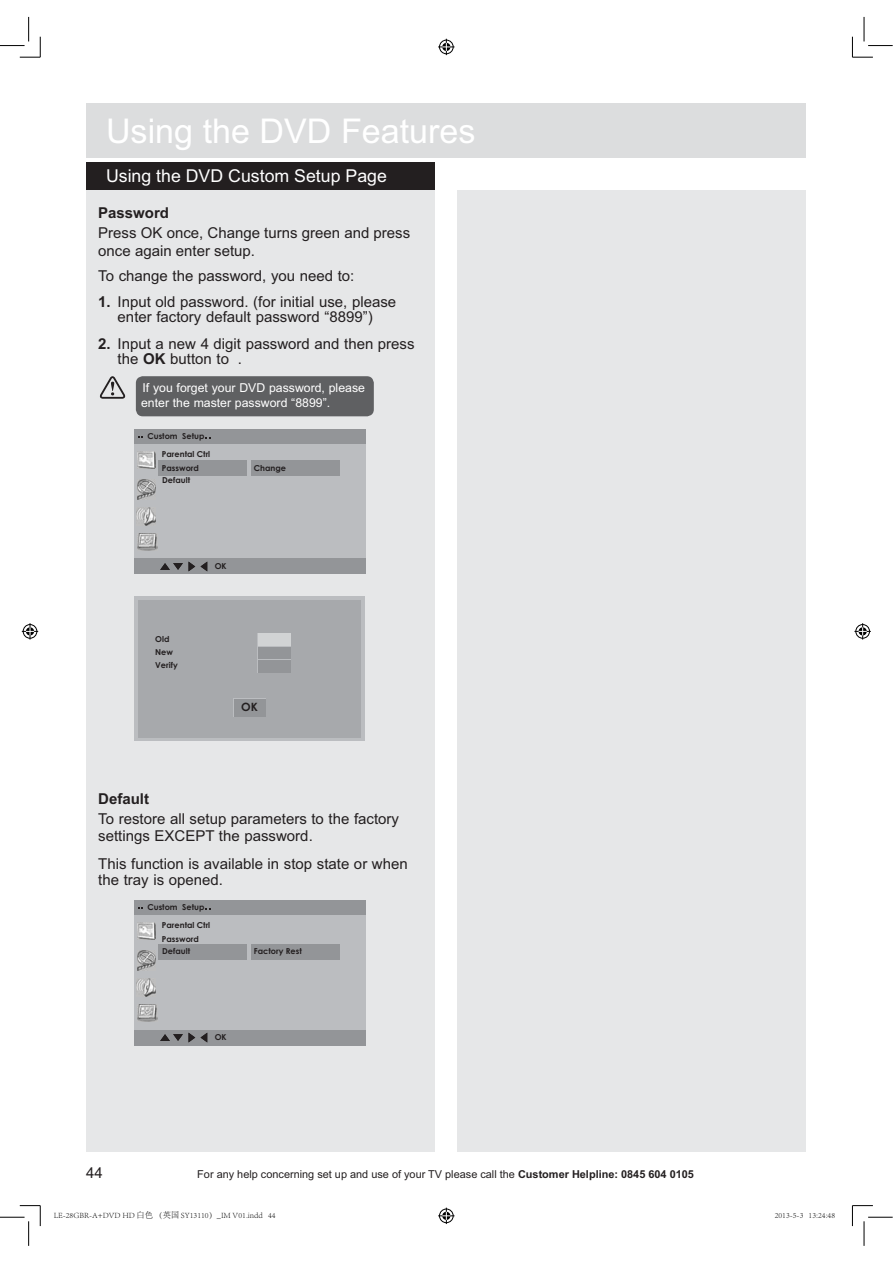
<style>
.page{position:relative;width:893px;height:1263px;background:#fff}
.page>*{position:absolute;margin:0;border:0;box-sizing:border-box;transform-origin:0 0}
.t1{font:34.05px "Arial";color:#fff}
.t2{font:17.7px "Arial";color:#fff}
.t3{font:15px/15px "Arial";color:#231f20}
.t4{font:700 15px "Arial";color:#231f20}
.t5{font:12.3px/15px "Arial";color:#fff}
.t6{font:700 11.4px "Century Gothic";color:#231f20}
.t7{font:10.95px "Arial";color:#231f20}
.t8{font:700 8.25px/13.2px "Century Gothic";color:#231f20}
.t9{font:8.25px "Adobe Song Std Light GBK EUC H";color:#000}
.s1{font-weight:700}
</style>
<div class="page">
<div style="left:87px;top:104px;width:719px;height:54px;background:#dcddde"></div>
<div style="left:458px;top:190px;width:348px;height:961px;background:#e6e7e8"></div>
<div style="left:87px;top:190px;width:348px;height:961px;background:#e6e7e8"></div>
<div style="left:87px;top:163px;width:348px;height:27px;background:#231f20"></div>
<div style="left:136px;top:376px;width:238px;height:40px;background:#5f6062;border-radius:7px"></div>
<svg style="left:100px;top:376px;width:25px;height:23px"></svg>
<svg style="left:0;top:17px;width:41px;height:41px"></svg>
<svg style="left:0;top:1205px;width:41px;height:41px"></svg>
<svg style="left:852px;top:17px;width:41px;height:41px"></svg>
<svg style="left:852px;top:1205px;width:41px;height:41px"></svg>
<svg style="left:438px;top:39px;width:16px;height:16px"></svg>
<svg style="left:438px;top:1208px;width:16px;height:16px"></svg>
<svg style="left:22px;top:623px;width:16px;height:17px"></svg>
<svg style="left:854px;top:623px;width:17px;height:17px"></svg>
<div style="left:134px;top:430px;width:231px;height:15px;background:#939598"></div>
<div style="left:134px;top:445px;width:231px;height:115px;background:#bbbdc0"></div>
<div style="left:134px;top:597px;width:231px;height:144px;background:#bbbdc0"></div>
<div style="left:138px;top:600px;width:223px;height:137px;background:#a7a9ac"></div>
<div style="left:134px;top:559px;width:231px;height:15px;background:#939598"></div>
<div style="left:251px;top:461px;width:88px;height:15px;background:#939598"></div>
<svg style="left:160px;top:562px;width:47px;height:9px"></svg>
<img style="left:136px;top:507px;width:20px;height:19px">
<div style="left:158px;top:461px;width:89px;height:15px;background:#939598"></div>
<img style="left:137px;top:452px;width:19px;height:16px">
<img style="left:137px;top:479px;width:18px;height:21px">
<img style="left:138px;top:533px;width:19px;height:18px">
<svg style="left:233px;top:699px;width:33px;height:18px"></svg>
<div style="left:234px;top:699px;width:31px;height:17px;background:#939598"></div>
<svg style="left:257px;top:660px;width:34px;height:13px"></svg>
<div style="left:258px;top:660px;width:33px;height:12px;background:#939598"></div>
<div style="left:257px;top:646px;width:34px;height:14px;background:#bbbdc0"></div>
<div style="left:258px;top:647px;width:33px;height:12px;background:#939598"></div>
<svg style="left:257px;top:633px;width:34px;height:13px"></svg>
<div style="left:258px;top:634px;width:33px;height:12px;background:#d1d3d4"></div>
<div style="left:134px;top:901px;width:231px;height:15px;background:#939598"></div>
<div style="left:134px;top:916px;width:231px;height:115px;background:#bbbdc0"></div>
<div style="left:134px;top:1030px;width:231px;height:15px;background:#939598"></div>
<div style="left:251px;top:944px;width:88px;height:16px;background:#939598"></div>
<svg style="left:160px;top:1033px;width:47px;height:9px"></svg>
<img style="left:136px;top:978px;width:20px;height:19px">
<div style="left:158px;top:944px;width:89px;height:16px;background:#939598"></div>
<img style="left:137px;top:923px;width:19px;height:17px">
<img style="left:137px;top:950px;width:18px;height:21px">
<img style="left:138px;top:1004px;width:19px;height:18px">
<h1 class="t1" style="left:106px;top:119px;width:371px">Using the DVD Features</h1>
<p class="t2" style="left:106px;top:170px;width:282px">Using the DVD Custom Setup Page</p>
<p class="t4" style="left:98px;top:207px;width:72px">Password</p>
<p class="t3" style="left:98px;top:225px;width:313px;line-height:18px">Press OK once, Change turns green and press once again enter setup.</p>
<p class="t3" style="left:98px;top:296px;width:299px;text-align:center"><span class="s1">1.</span> Input old password. (for initial use, please enter factory default password “8899”)</p>
<p class="t3" style="left:118px;top:337px;width:298px;text-indent:-19px"><span class="s1">2.</span> Input a new 4 digit password and then press the <span class="s1">OK</span> button to .</p>
<p class="t3" style="left:98px;top:269px;width:258px">To change the password, you need to:</p>
<p class="t5" style="left:141px;top:381px;width:225px">If you forget your DVD password, please enter the master password “8899”.</p>
<p class="t8" style="left:147px;top:430px;width:59px">Custom Setup</p>
<p class="t8" style="left:162px;top:448px;width:50px">Parental Ctrl</p>
<p class="t8" style="left:162px;top:462px;width:38px;line-height:12.1px">Password<br>Default</p>
<p class="t8" style="left:254px;top:462px;width:34px">Change</p>
<p class="t8" style="left:155px;top:633px;width:24px">Old<br>New<br>Verify</p>
<p class="t8" style="left:215px;top:560px;width:13px">OK</p>
<p class="t6" style="left:241px;top:703px;width:18px">OK</p>
<p class="t4" style="left:98px;top:793px;width:52px">Default</p>
<p class="t3" style="left:98px;top:812px;width:302px;line-height:16.4px">To restore all setup parameters to the factory settings EXCEPT the password.</p>
<p class="t3" style="left:98px;top:857px;width:311px;line-height:16.4px">This function is available in stop state or when the tray is opened.</p>
<p class="t8" style="left:147px;top:902px;width:59px">Custom Setup</p>
<p class="t8" style="left:162px;top:919px;width:50px">Parental Ctrl<br>Password</p>
<p class="t8" style="left:162px;top:945px;width:29px">Default</p>
<p class="t8" style="left:254px;top:945px;width:49px">Factory Rest</p>
<p class="t8" style="left:215px;top:1031px;width:13px">OK</p>
<p class="t3" style="left:86px;top:1167px;width:18px">44</p>
<p class="t7" style="left:197px;top:1170px;width:498px">For any help concerning set up and use of your TV please call the <span class="s1">Customer Helpline: 0845 604 0105</span></p>
<p class="t9" style="left:54px;top:1212px;width:223px">LE-28GBR-A+DVD HD 白色 （英国 SY13110）_IM V01.indd 44</p>
<p class="t9" style="left:775px;top:1212px;width:62px">2013-5-3 13:24:48</p>
</div>
